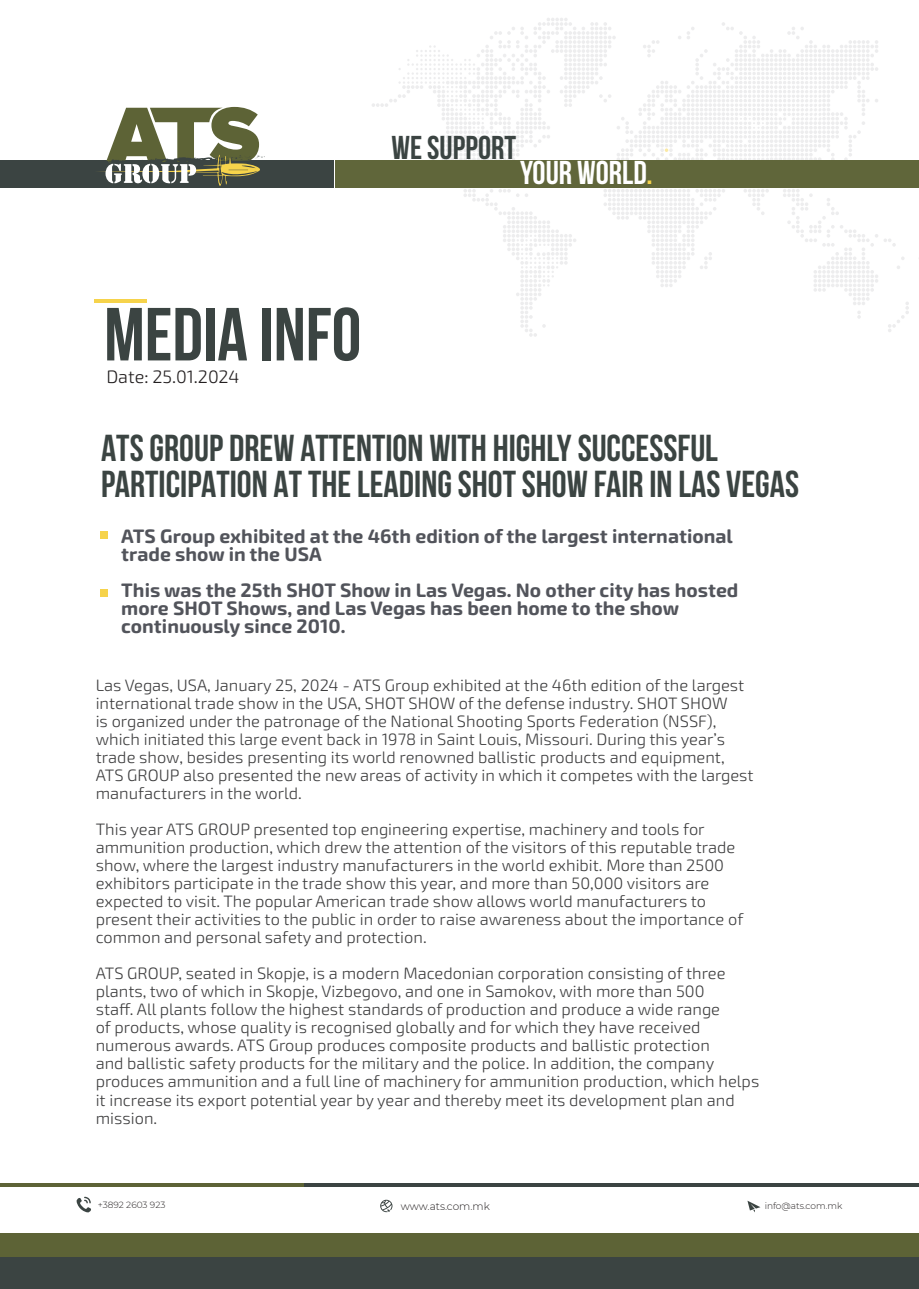
<style>
.page{position:relative;width:919px;height:1289px;background:#fff}
.page>*{position:absolute;margin:0;border:0;box-sizing:border-box;transform-origin:0 0}
.t1{font:700 75px "Bebas Neue";color:#3b4442}
.t2{font:700 37.5px/36px "Bebas Neue";color:#3b4442}
.t3{font:700 33px "Bebas Neue";color:#fff}
.t4{font:700 33px "Bebas Neue";color:#3b4442}
.t5{font:700 19.5px/18px "Exo Soft";color:#52545b}
.t6{font:300 18px "Exo Soft";color:#231f20}
.t7{font:300 16.5px/18px "Exo Soft";color:#3e3e3f}
.t8{font:300 10.5px "Montserrat";color:#231f20}
.t9{font:300 9px "Montserrat";color:#231f20}
.s1{color:#f6d34b}
</style>
<div class="page">
<svg style="left:371px;top:18px;width:537px;height:319px"></svg>
<img style="left:726px;top:72px;width:95px;height:12px">
<div style="left:335px;top:160px;width:583px;height:27px;background:#5d6336"></div>
<div style="left:0;top:160px;width:334px;height:27px;background:#3b4442"></div>
<svg style="left:94px;top:107px;width:171px;height:81px"></svg>
<hr style="left:0;top:1183px;width:304px;height:3px;background:#5d6336">
<hr style="left:304px;top:1183px;width:614px;height:3px;background:#3b4442">
<svg style="left:747px;top:1200px;width:13px;height:12px"></svg>
<svg style="left:76px;top:1196px;width:15px;height:16px"></svg>
<div style="left:0;top:1232px;width:918px;height:56px;background:#5d6336"></div>
<div style="left:0;top:1257px;width:918px;height:31px;background:#3b4442"></div>
<svg style="left:380px;top:1199px;width:12px;height:13px"></svg>
<hr style="left:95px;top:300px;width:52px;height:3px;background:#f6d34b">
<div style="left:100px;top:531px;width:8px;height:8px;background:#f6d34b"></div>
<div style="left:100px;top:588px;width:8px;height:8px;background:#f6d34b"></div>
<p class="t4" style="left:391px;top:129px;width:126px">WE SUPPORT</p>
<p class="t3" style="left:520px;top:155px;width:134px">YOUR WORLD<span class="s1">.</span></p>
<p class="t1" style="left:104px;top:293px;width:258px">MEDIA INFO</p>
<p class="t6" style="left:106px;top:366px;width:134px">Date: 25.01.2024</p>
<p class="t2" style="left:101px;top:429px;width:699px">ATS GROUP DREW ATTENTION with HIGHLY SUCCESSFUL<br>PARTICIPATION AT THE LEADING SHOT SHOW FAIR IN LAS VEGAS</p>
<p class="t5" style="left:121px;top:527px;width:613px">ATS Group exhibited at the 46th edition of the largest international</p>
<p class="t5" style="left:121px;top:545px;width:202px">trade show in the USA</p>
<p class="t5" style="left:121px;top:581px;width:618px">This was the 25th SHOT Show in Las Vegas. No other city has hosted more SHOT Shows, and Las Vegas has been home to the show continuously since 2010.</p>
<p class="t7" style="left:96px;top:676px;width:659px">Las Vegas, USA, January 25, 2024 - ATS Group exhibited at the 46th edition of the largest international trade show in the USA, SHOT SHOW of the defense industry. SHOT SHOW<br>is organized under the patronage of the National Shooting Sports Federation (NSSF), which initiated this large event back in 1978 in Saint Louis, Missouri. During this year’s trade show, besides presenting its world renowned ballistic products and equipment, ATS GROUP also presented the new areas of activity in which it competes with the largest manufacturers in the world.</p>
<p class="t7" style="left:96px;top:820px;width:610px">This year ATS GROUP presented top engineering expertise, machinery and tools for</p>
<p class="t7" style="left:96px;top:838px;width:641px">ammunition production, which drew the attention of the visitors of this reputable trade</p>
<p class="t7" style="left:96px;top:856px;width:629px">show, where the largest industry manufacturers in the world exhibit. More than 2500</p>
<p class="t7" style="left:96px;top:874px;width:615px">exhibitors participate in the trade show this year, and more than 50,000 visitors are</p>
<p class="t7" style="left:96px;top:892px;width:612px">expected to visit. The popular American trade show allows world manufacturers to</p>
<p class="t7" style="left:96px;top:910px;width:649px">present their activities to the public in order to raise awareness about the importance of</p>
<p class="t7" style="left:96px;top:928px;width:332px">common and personal safety and protection.</p>
<p class="t7" style="left:96px;top:964px;width:631px">ATS GROUP, seated in Skopje, is a modern Macedonian corporation consisting of three</p>
<p class="t7" style="left:96px;top:982px;width:610px">plants, two of which in Skopje, Vizbegovo, and one in Samokov, with more than 500</p>
<p class="t7" style="left:96px;top:1000px;width:626px">staff. All plants follow the highest standards of production and produce a wide range</p>
<p class="t7" style="left:96px;top:1018px;width:606px">of products, whose quality is recognised globally and for which they have received</p>
<p class="t7" style="left:96px;top:1036px;width:615px">numerous awards. ATS Group produces composite products and ballistic protection</p>
<p class="t7" style="left:96px;top:1054px;width:620px">and ballistic safety products for the military and the police. In addition, the company</p>
<p class="t7" style="left:96px;top:1072px;width:665px">produces ammunition and a full line of machinery for ammunition production, which helps</p>
<p class="t7" style="left:96px;top:1090px;width:640px">it increase its export potential year by year and thereby meet its development plan and</p>
<p class="t7" style="left:96px;top:1108px;width:63px">mission.</p>
<p class="t9" style="left:98px;top:1198px;width:69px">+3892 2603 923</p>
<p class="t8" style="left:401px;top:1198px;width:91px">www.ats.com.mk</p>
<p class="t9" style="left:764px;top:1199px;width:79px">info@ats.com.mk</p>
</div>
